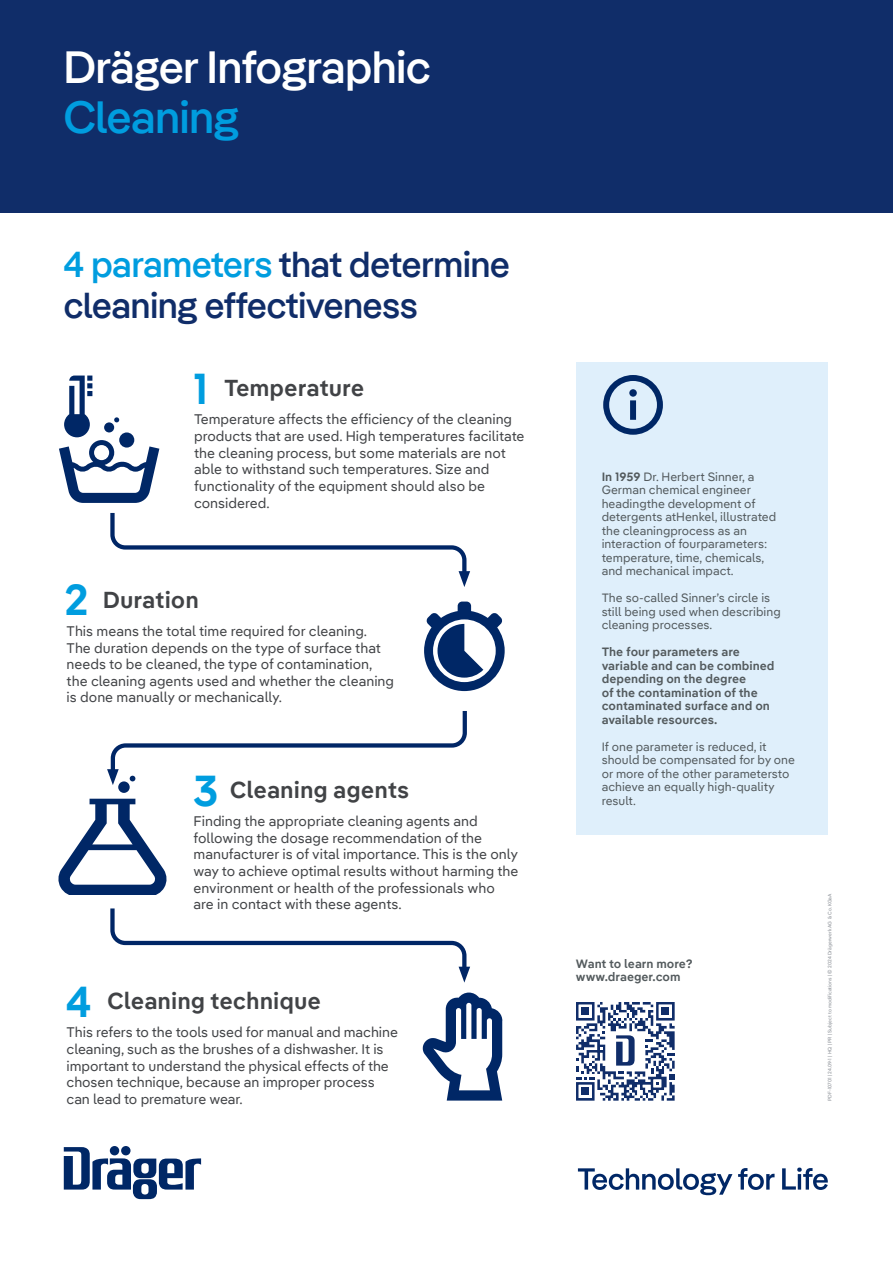
<style>
.page{position:relative;width:893px;height:1263px;background:#fff}
.page>*{position:absolute;margin:0;border:0;box-sizing:border-box;transform-origin:0 0}
.t1{font:500 45px "Draeger Pangea";color:#fff}
.t2{font:500 45px "Draeger Pangea";color:#009ddf}
.t3{font:500 35.92px/41.3px "Draeger Pangea";color:#102d69}
.t4{font:600 23.02px "Draeger Pangea Text";color:#414346}
.t5{font:13.88px/16.6px "Draeger Pangea Text";color:#414346}
.t6{font:12px/13.5px "Draeger Pangea Text";color:#535a5d}
.t7{font:600 12px/13.5px "Draeger Pangea Text";color:#535a5d}
.t8{font:4.88px "Draeger Pangea Text";color:#858a91}
.s1{color:#009ddf}
.s2{font-size:43.12px;color:#009ddf}
.s3{font-weight:600}
</style>
<div class="page">
<svg style="left:64px;top:1146px;width:137px;height:53px"></svg>
<svg style="left:578px;top:1168px;width:154px;height:27px"></svg>
<svg style="left:738px;top:1168px;width:36px;height:22px"></svg>
<svg style="left:782px;top:1167px;width:46px;height:23px"></svg>
<div style="left:0;top:0;width:893px;height:213px;background:#102d69"></div>
<div style="left:576px;top:362px;width:252px;height:473px;background:#dfeffb"></div>
<svg style="left:59px;top:376px;width:100px;height:127px"></svg>
<svg style="left:424px;top:601px;width:81px;height:90px"></svg>
<svg style="left:110px;top:512px;width:360px;height:75px"></svg>
<svg style="left:110px;top:908px;width:360px;height:74px"></svg>
<svg style="left:58px;top:711px;width:409px;height:183px"></svg>
<svg style="left:603px;top:375px;width:60px;height:60px"></svg>
<svg style="left:576px;top:1002px;width:99px;height:99px"></svg>
<svg style="left:423px;top:992px;width:79px;height:108px"></svg>
<h1 class="t1" style="left:64px;top:36px;width:368px">Dräger Infographic</h1>
<h1 class="t2" style="left:64px;top:85px;width:177px">Cleaning</h1>
<h2 class="t3" style="left:64px;top:241px;width:448px"><span class="s1">4 parameters</span> that determine cleaning effectiveness</h2>
<h3 class="t4" style="left:193px;top:370px;width:173px"><span class="s2">1</span> Temperature</h3>
<p class="t5" style="left:194px;top:410px;width:332px">Temperature affects the efficiency of the cleaning products that are used. High temperatures facilitate the cleaning process, but some materials are not able to withstand such temperatures. Size and functionality of the equipment should also be considered.</p>
<h3 class="t4" style="left:64px;top:582px;width:136px"><span class="s2">2</span> Duration</h3>
<p class="t5" style="left:67px;top:622px;width:329px">This means the total time required for cleaning.<br>The duration depends on the type of surface that needs to be cleaned, the type of contamination, the cleaning agents used and whether the cleaning is done manually or mechanically.</p>
<h3 class="t4" style="left:193px;top:772px;width:218px"><span class="s2">3</span> Cleaning agents</h3>
<p class="t5" style="left:193px;top:812px;width:327px">Finding the appropriate cleaning agents and following the dosage recommendation of the manufacturer is of vital importance. This is the only way to achieve optimal results without harming the environment or health of the professionals who are in contact with these agents.</p>
<h3 class="t4" style="left:66px;top:983px;width:257px"><span class="s2">4</span> Cleaning technique</h3>
<p class="t5" style="left:67px;top:1023px;width:333px">This refers to the tools used for manual and machine cleaning, such as the brushes of a dishwasher. It is important to understand the physical effects of the chosen technique, because an improper process can lead to premature wear.</p>
<p class="t6" style="left:602px;top:469px;width:176px"><span class="s3">In 1959</span> Dr. Herbert Sinner, a<br>German chemical engineer headingthe development of detergents atHenkel, illustrated the cleaningprocess as an interaction of fourparameters: temperature, time, chemicals, and mechanical impact.</p>
<p class="t6" style="left:602px;top:590px;width:181px">The so-called Sinner’s circle is still being used when describing cleaning processes.</p>
<p class="t7" style="left:602px;top:644px;width:174px">The four parameters are variable and can be combined depending on the degree<br>of the contamination of the contaminated surface and on available resources.</p>
<p class="t6" style="left:602px;top:739px;width:195px">If one parameter is reduced, it should be compensated for by one or more of the other parametersto achieve an equally high-quality</p>
<p class="t6" style="left:602px;top:793px;width:36px">result.</p>
<p class="t7" style="left:576px;top:956px;width:118px">Want to learn more? www.draeger.com</p>
<p class="t8" style="left:826px;top:1101px;width:209px;rotate:-90deg">PDF-10701 | 24.09-1 | HQ | PR | Subject to modifications | © 2024 Drägerwerk AG &amp; Co. KGaA</p>
</div>
